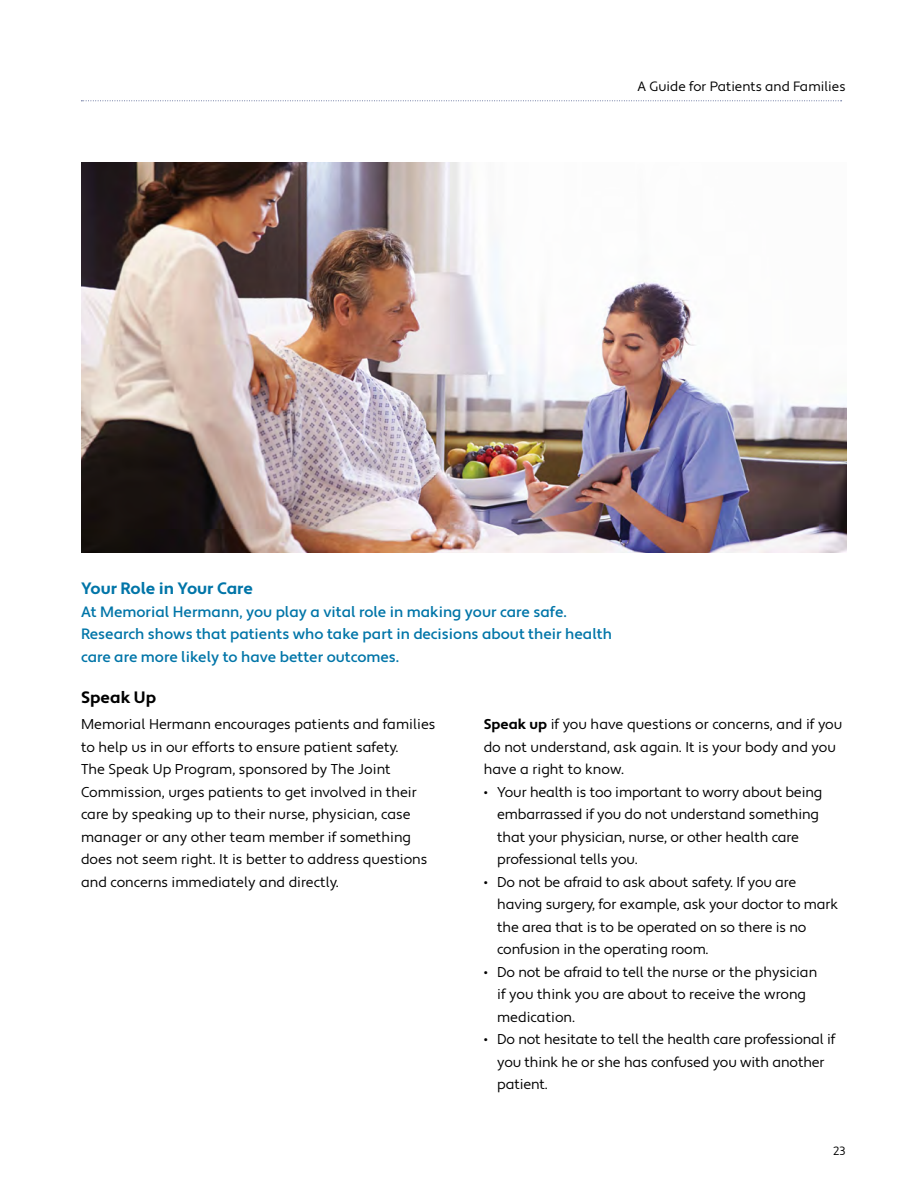
<style>
.page{position:relative;width:918px;height:1188px;background:#fff}
.page>*{position:absolute;margin:0;border:0;box-sizing:border-box;transform-origin:0 0}
.t1{font:700 16.5px "Apertura";color:#0075a8}
.t2{font:700 16.5px "Apertura";color:#000}
.t3{font:500 15px/22.5px "Apertura";color:#0075a8}
.t4{font:14.25px/22.5px "Apertura";color:#000}
.t5{font:13.5px "Apertura";color:#000}
.t6{font:12px "Apertura";color:#000}
.s1{font-weight:700}
</style>
<div class="page">
<img style="left:81px;top:162px;width:766px;height:391px">
<svg style="left:81px;top:100px;width:761px;height:1px"></svg>
<p class="t5" style="left:638px;top:78px;width:210px">A Guide for Patients and Families</p>
<p class="t1" style="left:81px;top:578px;width:173px">Your Role in Your Care</p>
<p class="t3" style="left:81px;top:601px;width:533px">At Memorial Hermann, you play a vital role in making your care safe.<br>Research shows that patients who take part in decisions about their health care are more likely to have better outcomes.</p>
<p class="t2" style="left:81px;top:687px;width:77px">Speak Up</p>
<p class="t4" style="left:81px;top:713px;width:356px">Memorial Hermann encourages patients and families to help us in our efforts to ensure patient safety.<br>The Speak Up Program, sponsored by The Joint Commission, urges patients to get involved in their care by speaking up to their nurse, physician, case manager or any other team member if something does not seem right. It is better to address questions and concerns immediately and directly.</p>
<p class="t4" style="left:484px;top:713px;width:360px"><span class="s1">Speak up</span> if you have questions or concerns, and if you do not understand, ask again. It is your body and you have a right to know.</p>
<p class="t4" style="left:497px;top:781px;width:327px;text-indent:-13px">• Your health is too important to worry about being embarrassed if you do not understand something that your physician, nurse, or other health care professional tells you.</p>
<p class="t4" style="left:497px;top:871px;width:342px;text-indent:-13px">• Do not be afraid to ask about safety. If you are having surgery, for example, ask your doctor to mark the area that is to be operated on so there is no confusion in the operating room.</p>
<p class="t4" style="left:497px;top:961px;width:322px;text-indent:-13px">• Do not be afraid to tell the nurse or the physician if you think you are about to receive the wrong medication.</p>
<p class="t4" style="left:497px;top:1028px;width:340px;text-indent:-13px">• Do not hesitate to tell the health care professional if you think he or she has confused you with another patient.</p>
<p class="t6" style="left:833px;top:1143px;width:14px">23</p>
</div>
